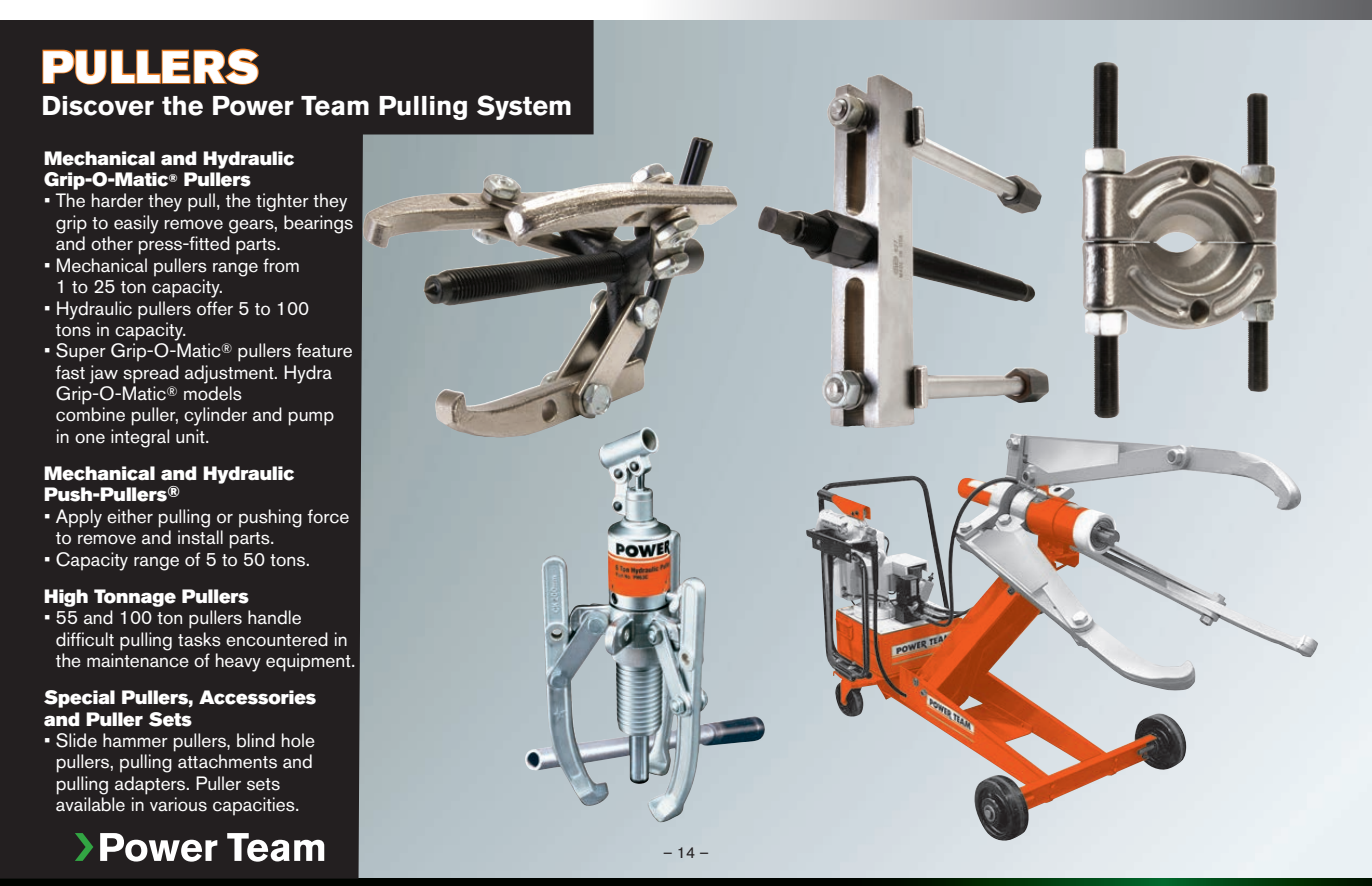
<style>
.page{position:relative;width:1372px;height:886px;background:#fff}
.page>*{position:absolute;margin:0;border:0;box-sizing:border-box;transform-origin:0 0}
.t1{font:45px "Akzidenz Grotesk BE Super";letter-spacing:.025em;color:#fff}
.t2{font:700 27px "Akzidenz Grotesk BE";color:#fff}
.t3{font:19.12px/21.4px "Akzidenz Grotesk BE";color:#fff}
.t4{font:19.12px/21.4px "Akzidenz Grotesk BE Super";color:#fff}
.t5{font:15.75px "Akzidenz Grotesk BE";color:#231f20}
</style>
<div class="page">
<img style="left:593px;top:20px;width:778px;height:857px">
<svg style="left:0;top:20px;width:593px;height:858px;background:#403f40"></svg>
<svg style="left:41px;top:47px;width:219px;height:39px;background:#5c3a21"></svg>
<img style="left:757px;top:75px;width:291px;height:353px">
<img style="left:361px;top:137px;width:332px;height:247px">
<img style="left:1081px;top:63px;width:16px;height:277px">
<img style="left:523px;top:426px;width:183px;height:396px">
<img style="left:805px;top:434px;width:381px;height:406px">
<svg style="left:680px;top:0;width:691px;height:20px;background:#a8aaac"></svg>
<svg style="left:75px;top:832px;width:18px;height:28px"></svg>
<svg style="left:100px;top:832px;width:117px;height:29px"></svg>
<svg style="left:227px;top:832px;width:97px;height:29px"></svg>
<h1 class="t1" style="left:42px;top:41px;width:219px">PULLERS</h1>
<h2 class="t2" style="left:42px;top:90px;width:532px">Discover the Power Team Pulling System</h2>
<p class="t4" style="left:44px;top:147px;width:251px">Mechanical and Hydraulic<br>Grip-O-Matic<sup>®</sup> Pullers</p>
<p class="t3" style="left:56px;top:190px;width:299px;text-indent:-12px">• The harder they pull, the tighter they grip to easily remove gears, bearings and other press-fitted parts.</p>
<p class="t3" style="left:56px;top:254px;width:245px;text-indent:-12px">• Mechanical pullers range from<br>1 to 25 ton capacity.</p>
<p class="t3" style="left:56px;top:297px;width:255px;text-indent:-12px">• Hydraulic pullers offer 5 to 100 tons in capacity.</p>
<p class="t3" style="left:56px;top:339px;width:298px;text-indent:-12px">• Super Grip-O-Matic<sup>®</sup> pullers feature fast jaw spread adjustment. Hydra<br>Grip-O-Matic<sup>®</sup> models<br>combine puller, cylinder and pump<br>in one integral unit.</p>
<p class="t4" style="left:44px;top:462px;width:251px">Mechanical and Hydraulic<br>Push-Pullers<sup>®</sup></p>
<p class="t3" style="left:56px;top:505px;width:295px;text-indent:-12px">• Apply either pulling or pushing force to remove and install parts.</p>
<p class="t3" style="left:44px;top:548px;width:267px">• Capacity range of 5 to 50 tons.</p>
<p class="t4" style="left:44px;top:585px;width:206px">High Tonnage Pullers</p>
<p class="t3" style="left:56px;top:606px;width:301px;text-indent:-12px">• 55 and 100 ton pullers handle difficult pulling tasks encountered in the maintenance of heavy equipment.</p>
<p class="t4" style="left:44px;top:686px;width:273px">Special Pullers, Accessories and Puller Sets</p>
<p class="t3" style="left:56px;top:729px;width:260px;text-indent:-12px">• Slide hammer pullers, blind hole pullers, pulling attachments and pulling adapters. Puller sets available in various capacities.</p>
<p class="t5" style="left:663px;top:842px;width:47px">– 14 –</p>
</div>
